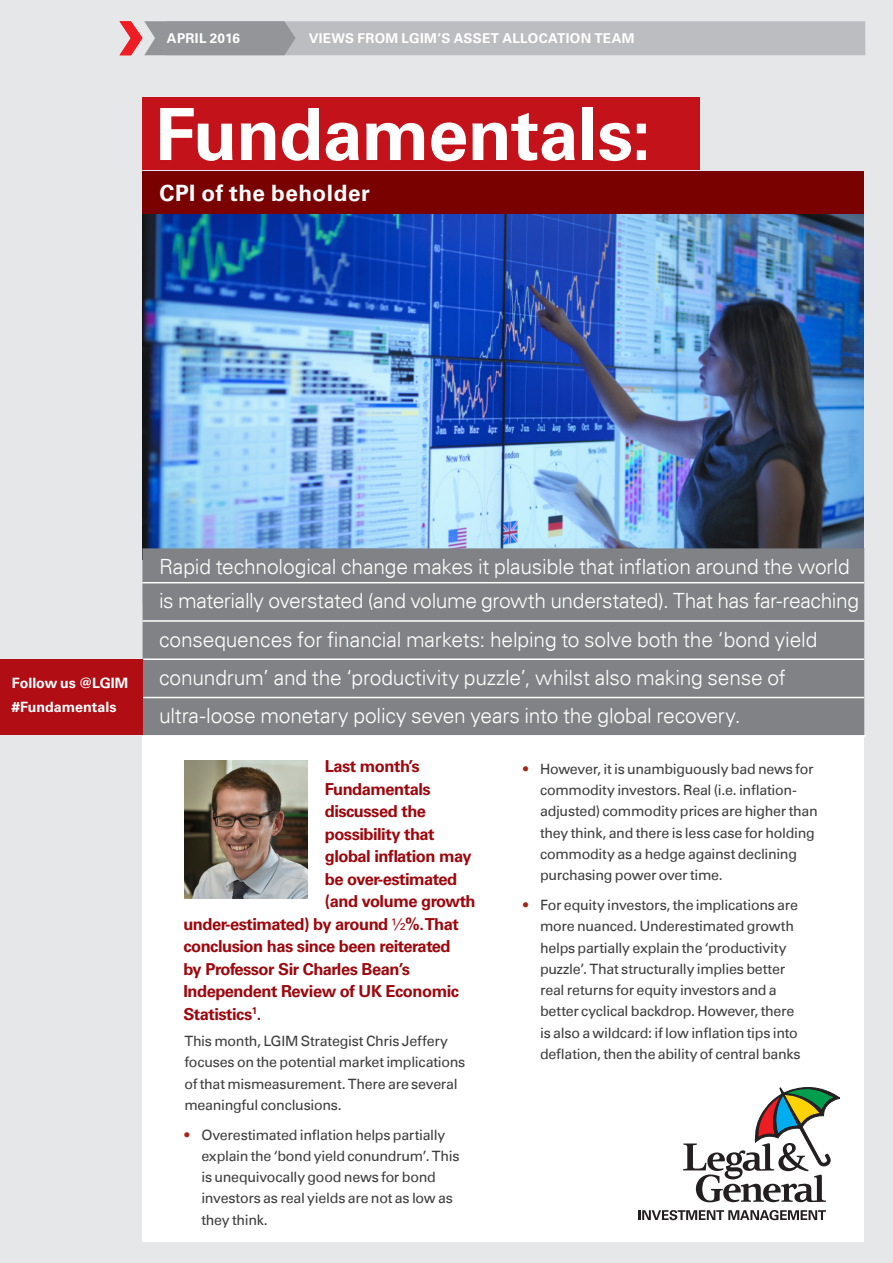
<style>
.page{position:relative;width:893px;height:1263px;background:#e6e7e9}
.page>*{position:absolute;margin:0;border:0;box-sizing:border-box;transform-origin:0 0}
.First_Para_Article_B{font:700 72px "Univers LT Std";letter-spacing:-.01em;color:#fff}
.First_Para_Article_B-2{font:700 22.5px "Univers LT Std";letter-spacing:.025em;color:#fff}
.Grey_Ribbon_Text{font:300 21px "Univers LT";letter-spacing:-.01em;color:#fff}
.First_Para_Article_B-3{font:700 16.5px "Univers LT Std";letter-spacing:-.03em;color:#9d070d}
.Article_body_text{font:14.25px/21.3px "Univers LT";letter-spacing:-.02em;color:#3e3e3f}
.First_Para_Article_B-4{font:700 14.25px "Univers LT Std";color:#fff}
.First_Para_Article_B-5{font:700 13.5px "Univers LT Std";letter-spacing:.025em;color:#fff}
.s1{font-weight:400}
.s2{color:#a6271a}
</style>
<div class="page">
<div style="left:142px;top:604px;width:722px;height:638px;background:#fff"></div>
<svg style="left:683px;top:1087px;width:157px;height:115px"></svg>
<svg style="left:639px;top:1210px;width:187px;height:10px"></svg>
<div style="left:142px;top:172px;width:722px;height:43px;background:#790100"></div>
<div style="left:142px;top:98px;width:557px;height:72px;background:#c4121a"></div>
<img style="left:142px;top:214px;width:722px;height:334px">
<div style="left:142px;top:548px;width:722px;height:187px;background:#808285"></div>
<hr style="left:142px;top:582px;width:722px;height:1px;background:#fff">
<hr style="left:142px;top:620px;width:722px;height:2px;background:#fff">
<hr style="left:142px;top:658px;width:722px;height:2px;background:#fff">
<hr style="left:142px;top:697px;width:722px;height:1px;background:#fff">
<hr style="left:142px;top:735px;width:724px;height:1px;background:#fff">
<img style="left:184px;top:760px;width:124px;height:139px">
<div style="left:0;top:659px;width:142px;height:76px;background:#b00d15"></div>
<svg style="left:120px;top:21px;width:745px;height:34px;background:#b6b4b7"></svg>
<p class="First_Para_Article_B-5" style="left:167px;top:30px;width:75px">APRIL 2016</p>
<p class="First_Para_Article_B-5" style="left:309px;top:30px;width:327px">VIEWS FROM LGIM’S ASSET ALLOCATION TEAM</p>
<p class="First_Para_Article_B" style="left:155px;top:92px;width:498px">Fundamentals:</p>
<p class="First_Para_Article_B-2" style="left:159px;top:180px;width:212px">CPI of the beholder</p>
<p class="First_Para_Article_B-4" style="left:12px;top:674px;width:118px">Follow us @LGIM</p>
<p class="First_Para_Article_B-4" style="left:12px;top:699px;width:106px">#Fundamentals</p>
<p class="Grey_Ribbon_Text" style="left:159px;top:554px;width:692px">Rapid technological change makes it plausible that inflation around the world</p>
<p class="Grey_Ribbon_Text" style="left:159px;top:588px;width:701px">is materially overstated (and volume growth understated). That has far-reaching</p>
<p class="Grey_Ribbon_Text" style="left:159px;top:626px;width:660px">consequences for financial markets: helping to solve both the ‘bond yield</p>
<p class="Grey_Ribbon_Text" style="left:159px;top:665px;width:628px">conundrum’ and the ‘productivity puzzle’, whilst also making sense of</p>
<p class="Grey_Ribbon_Text" style="left:159px;top:703px;width:583px">ultra-loose monetary policy seven years into the global recovery.</p>
<p class="First_Para_Article_B-3" style="left:325px;top:756px;width:96px">Last month’s</p>
<p class="First_Para_Article_B-3" style="left:325px;top:779px;width:108px">Fundamentals</p>
<p class="First_Para_Article_B-3" style="left:325px;top:801px;width:103px">discussed the</p>
<p class="First_Para_Article_B-3" style="left:325px;top:824px;width:111px">possibility that</p>
<p class="First_Para_Article_B-3" style="left:325px;top:846px;width:148px">global inflation may</p>
<p class="First_Para_Article_B-3" style="left:325px;top:869px;width:134px">be over-estimated</p>
<p class="First_Para_Article_B-3" style="left:325px;top:891px;width:152px">(and volume growth</p>
<p class="First_Para_Article_B-3" style="left:183px;top:914px;width:277px">under-estimated) by around <span class="s1">½</span>%. That</p>
<p class="First_Para_Article_B-3" style="left:183px;top:936px;width:269px">conclusion has since been reiterated</p>
<p class="First_Para_Article_B-3" style="left:183px;top:959px;width:228px">by Professor Sir Charles Bean’s</p>
<p class="First_Para_Article_B-3" style="left:183px;top:981px;width:277px">Independent Review of UK Economic</p>
<p class="First_Para_Article_B-3" style="left:183px;top:1004px;width:80px">Statistics<sup>1</sup>.</p>
<p class="Article_body_text" style="left:184px;top:1030px;width:282px">This month, LGIM Strategist Chris Jeffery focuses on the potential market implications of that mismeasurement. There are several meaningful conclusions.</p>
<p class="Article_body_text" style="left:201px;top:1124px;width:260px;text-indent:-17px"><span class="s2">•</span> Overestimated inflation helps partially explain the ‘bond yield conundrum’. This is unequivocally good news for bond investors as real yields are not as low as they think.</p>
<p class="Article_body_text" style="left:540px;top:758px;width:279px;text-indent:-17px"><span class="s2">•</span> However, it is unambiguously bad news for commodity investors. Real (i.e. inflation&shy;adjusted) commodity prices are higher than they think, and there is less case for holding commodity as a hedge against declining purchasing power over time.</p>
<p class="Article_body_text" style="left:540px;top:894px;width:262px;text-indent:-17px"><span class="s2">•</span> For equity investors, the implications are more nuanced. Underestimated growth helps partially explain the ‘productivity puzzle’. That structurally implies better real returns for equity investors and a better cyclical backdrop. However, there is also a wildcard: if low inflation tips into deflation, then the ability of central banks</p>
</div>
